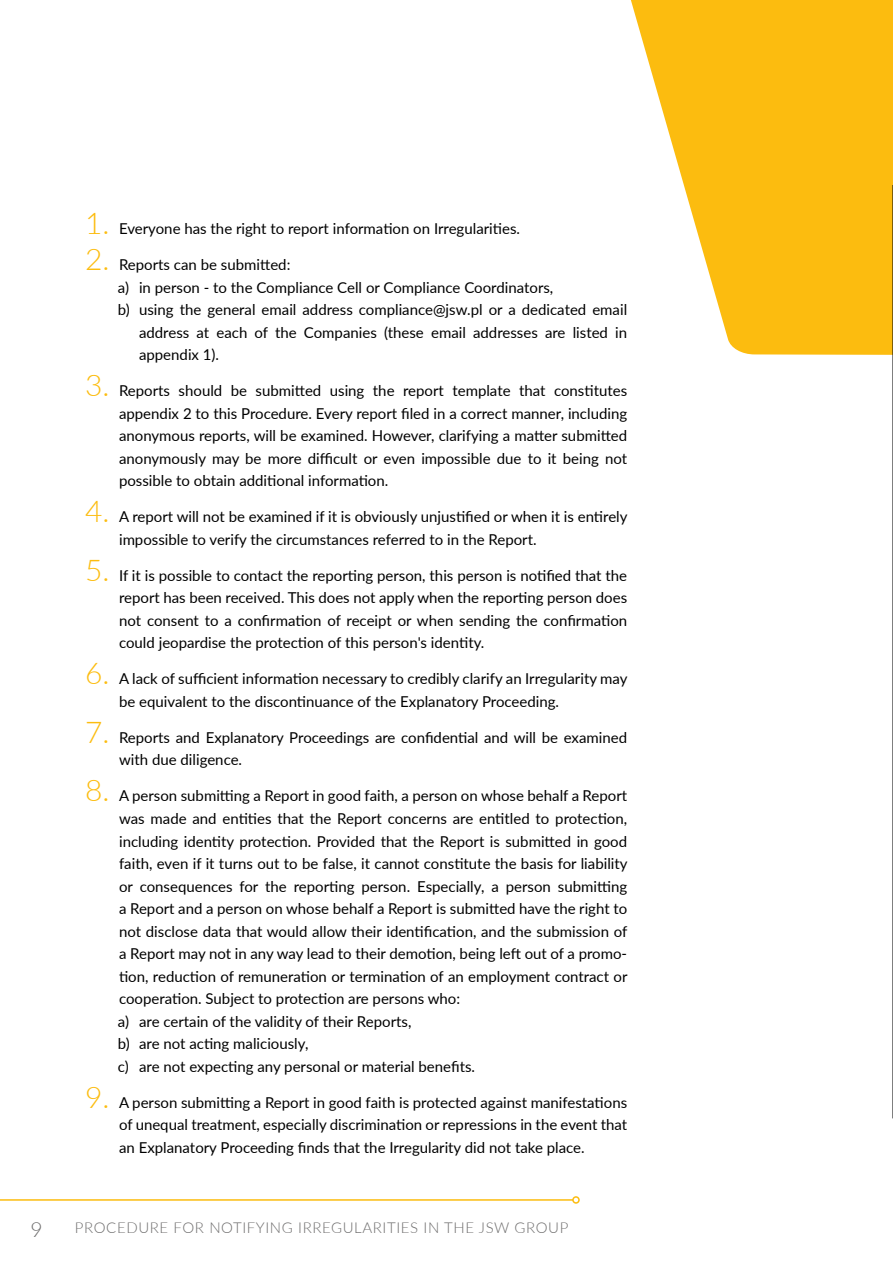
<style>
.page{position:relative;width:893px;height:1263px;background:#fff}
.page>*{position:absolute;margin:0;border:0;box-sizing:border-box;transform-origin:0 0}
.t1{font:300 21px "Lato";color:#6f6e6e}
.t2{font:15px/22.5px "Lato";color:#000}
.t3{font:300 15px "Lato";letter-spacing:.04em;color:#6f6e6e}
.s1{font-weight:300;font-size:30px;color:#fcbc0f}
</style>
<div class="page">
<hr style="left:892px;top:185px;width:1px;height:933px;background:#020203">
<hr style="left:0;top:1199px;width:573px;height:2px;background:#fcbc0f">
<div style="left:572px;top:1196px;width:8px;height:8px;border:2px solid #fcbc0f;border-radius:50%"></div>
<svg style="left:631px;top:0;width:262px;height:355px;fill:#fcbc0f"></svg>
<p class="t2" style="left:85px;top:217px;width:436px"><span class="s1">1.</span> Everyone has the right to report information on Irregularities.</p>
<p class="t2" style="left:85px;top:253px;width:207px"><span class="s1">2.</span> Reports can be submitted:</p>
<p class="t2" style="left:118px;top:276px;width:437px">a) in person - to the Compliance Cell or Compliance Coordinators,</p>
<p class="t2" style="left:118px;top:298px;width:511px">b) using the general email address compliance@jsw.pl or a dedicated email</p>
<p class="t2" style="left:139px;top:321px;width:490px">address at each of the Companies (these email addresses are listed in</p>
<p class="t2" style="left:139px;top:343px;width:82px">appendix 1).</p>
<p class="t2" style="left:119px;top:379px;width:510px;text-align:justify;text-indent:-34px"><span class="s1">3.</span> Reports should be submitted using the report template that constitutes appendix 2 to this Procedure. Every report filed in a correct manner, including anonymous reports, will be examined. However, clarifying a matter submitted anonymously may be more difficult or even impossible due to it being not possible to obtain additional information.</p>
<p class="t2" style="left:119px;top:505px;width:510px;text-indent:-34px"><span class="s1">4.</span> A report will not be examined if it is obviously unjustified or when it is entirely impossible to verify the circumstances referred to in the Report.</p>
<p class="t2" style="left:119px;top:564px;width:510px;text-align:justify;text-indent:-34px"><span class="s1">5.</span> If it is possible to contact the reporting person, this person is notified that the report has been received. This does not apply when the reporting person does not consent to a confirmation of receipt or when sending the confirmation could jeopardise the protection of this person's identity.</p>
<p class="t2" style="left:119px;top:667px;width:510px;text-indent:-34px"><span class="s1">6.</span> A lack of sufficient information necessary to credibly clarify an Irregularity may be equivalent to the discontinuance of the Explanatory Proceeding.</p>
<p class="t2" style="left:119px;top:726px;width:510px;text-indent:-34px"><span class="s1">7.</span> Reports and Explanatory Proceedings are confidential and will be examined with due diligence.</p>
<p class="t2" style="left:118px;top:784px;width:511px;text-indent:-33px"><span class="s1">8.</span> A person submitting a Report in good faith, a person on whose behalf a Report was made and entities that the Report concerns are entitled to protection, including identity protection. Provided that the Report is submitted in good faith, even if it turns out to be false, it cannot constitute the basis for liability or consequences for the reporting person. Especially, a person submitting a Report and a person on whose behalf a Report is submitted have the right to not disclose data that would allow their identification, and the submission of a Report may not in any way lead to their demotion, being left out of a promo&shy;tion, reduction of remuneration or termination of an employment contract or cooperation. Subject to protection are persons who:<br>a) are certain of the validity of their Reports,<br>b) are not acting maliciously,<br>c) are not expecting any personal or material benefits.</p>
<p class="t2" style="left:119px;top:1090px;width:510px;text-align:justify;text-indent:-34px"><span class="s1">9.</span> A person submitting a Report in good faith is protected against manifestations of unequal treatment, especially discrimination or repressions in the event that an Explanatory Proceeding finds that the Irregularity did not take place.</p>
<h1 class="t1" style="left:30px;top:1214px;width:14px">9</h1>
<p class="t3" style="left:75px;top:1217px;width:495px">PROCEDURE FOR NOTIFYING IRREGULARITIES IN THE JSW GROUP</p>
</div>
